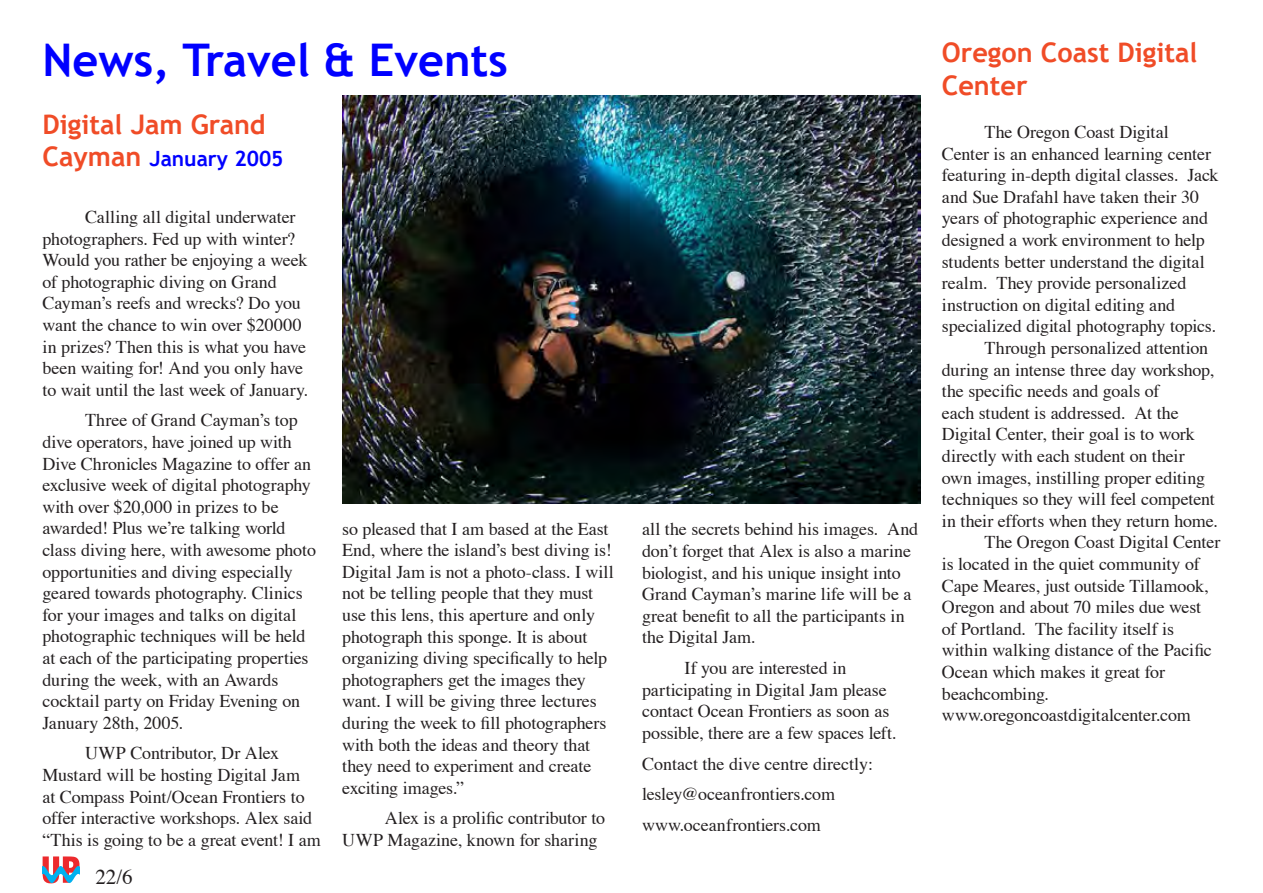
<style>
.page{position:relative;width:1263px;height:893px;background:#fff}
.page>*{position:absolute;margin:0;border:0;box-sizing:border-box;transform-origin:0 0}
.t1{font:700 45px "Trebuchet MS";color:#00f}
.t2{font:700 27px/32.4px "Trebuchet MS";color:#f04c27}
.t3{font:700 21px "Trebuchet MS";color:#00f}
.t4{font:21px "Times";color:#231f20}
.t5{font:18px/21.6px "Times";letter-spacing:-.01em;color:#231f20}
.s1{font-size:27px;color:#f04c27}
</style>
<div class="page">
<svg style="left:43px;top:856px;width:37px;height:27px"></svg>
<img style="left:342px;top:96px;width:579px;height:407px">
<h1 class="t1" style="left:43px;top:32px;width:467px">News, Travel &amp; Events</h1>
<h2 class="t2" style="left:43px;top:108px;width:225px">Digital Jam Grand</h2>
<p class="t3" style="left:43px;top:146px;width:243px"><span class="s1">Cayman</span> January 2005</p>
<p class="t5" style="left:43px;top:207px;width:267px;text-indent:43px">Calling all digital underwater photographers. Fed up with winter?<br>Would you rather be enjoying a week of photographic diving on Grand Caymanʼs reefs and wrecks? Do you want the chance to win over $20000 in prizes? Then this is what you have been waiting for! And you only have to wait until the last week of January.</p>
<p class="t5" style="left:43px;top:411px;width:275px;text-indent:43px">Three of Grand Caymanʼs top dive operators, have joined up with Dive Chronicles Magazine to offer an exclusive week of digital photography with over $20,000 in prizes to be awarded! Plus weʼre talking world class diving here, with awesome photo opportunities and diving especially geared towards photography. Clinics for your images and talks on digital photographic techniques will be held at each of the participating properties during the week, with an Awards cocktail party on Friday Evening on January 28th, 2005.</p>
<p class="t5" style="left:43px;top:744px;width:280px;text-indent:43px">UWP Contributor, Dr Alex Mustard will be hosting Digital Jam<br>at Compass Point/Ocean Frontiers to offer interactive workshops. Alex said “This is going to be a great event! I am</p>
<p class="t5" style="left:342px;top:519px;width:273px">so pleased that I am based at the East End, where the islandʼs best diving is!<br>Digital Jam is not a photo-class. I will not be telling people that they must use this lens, this aperture and only photograph this sponge. It is about organizing diving specifically to help photographers get the images they want. I will be giving three lectures during the week to fill photographers with both the ideas and theory that they need to experiment and create exciting images.”</p>
<p class="t5" style="left:342px;top:809px;width:264px;text-indent:43px">Alex is a prolific contributor to<br>UWP Magazine, known for sharing</p>
<p class="t4" style="left:96px;top:864px;width:39px">22/6</p>
<p class="t5" style="left:642px;top:520px;width:278px">all the secrets behind his images. And donʼt forget that Alex is also a marine biologist, and his unique insight into Grand Caymanʼs marine life will be a great benefit to all the participants in the Digital Jam.</p>
<p class="t5" style="left:642px;top:658px;width:256px;text-align:center">If you are interested in participating in Digital Jam please contact Ocean Frontiers as soon as possible, there are a few spaces left.</p>
<p class="t5" style="left:642px;top:749px;width:232px;line-height:30.6px">Contact the dive centre directly: lesley@oceanfrontiers.com www.oceanfrontiers.com</p>
<h2 class="t2" style="left:942px;top:37px;width:257px">Oregon Coast Digital<br>Center</h2>
<p class="t5" style="left:984px;top:122px;width:186px">The Oregon Coast Digital</p>
<p class="t5" style="left:942px;top:144px;width:271px">Center is an enhanced learning center</p>
<p class="t5" style="left:942px;top:165px;width:278px">featuring in-depth digital classes. Jack</p>
<p class="t5" style="left:942px;top:187px;width:259px">and Sue Drafahl have taken their 30</p>
<p class="t5" style="left:942px;top:209px;width:268px">years of photographic experience and</p>
<p class="t5" style="left:942px;top:230px;width:264px">designed a work environment to help</p>
<p class="t5" style="left:942px;top:252px;width:264px">students better understand the digital</p>
<p class="t5" style="left:942px;top:273px;width:246px">realm. They provide personalized</p>
<p class="t5" style="left:942px;top:295px;width:235px">instruction on digital editing and</p>
<p class="t5" style="left:942px;top:317px;width:276px">specialized digital photography topics.</p>
<p class="t5" style="left:984px;top:338px;width:225px">Through personalized attention</p>
<p class="t5" style="left:942px;top:360px;width:274px">during an intense three day workshop,</p>
<p class="t5" style="left:942px;top:381px;width:219px">the specific needs and goals of</p>
<p class="t5" style="left:942px;top:403px;width:238px">each student is addressed. At the</p>
<p class="t5" style="left:942px;top:425px;width:254px">Digital Center, their goal is to work</p>
<p class="t5" style="left:942px;top:446px;width:244px">directly with each student on their</p>
<p class="t5" style="left:942px;top:468px;width:265px">own images, instilling proper editing</p>
<p class="t5" style="left:942px;top:489px;width:274px">techniques so they will feel competent</p>
<p class="t5" style="left:942px;top:511px;width:278px">in their efforts when they return home.</p>
<p class="t5" style="left:984px;top:533px;width:237px">The Oregon Coast Digital Center</p>
<p class="t5" style="left:942px;top:554px;width:259px">is located in the quiet community of</p>
<p class="t5" style="left:942px;top:576px;width:268px">Cape Meares, just outside Tillamook,</p>
<p class="t5" style="left:942px;top:597px;width:261px">Oregon and about 70 miles due west</p>
<p class="t5" style="left:942px;top:619px;width:234px">of Portland. The facility itself is</p>
<p class="t5" style="left:942px;top:641px;width:271px">within walking distance of the Pacific</p>
<p class="t5" style="left:942px;top:662px;width:225px">Ocean which makes it great for</p>
<p class="t5" style="left:942px;top:684px;width:109px">beachcombing.</p>
<p class="t5" style="left:942px;top:705px;width:251px">www.oregoncoastdigitalcenter.com</p>
</div>
